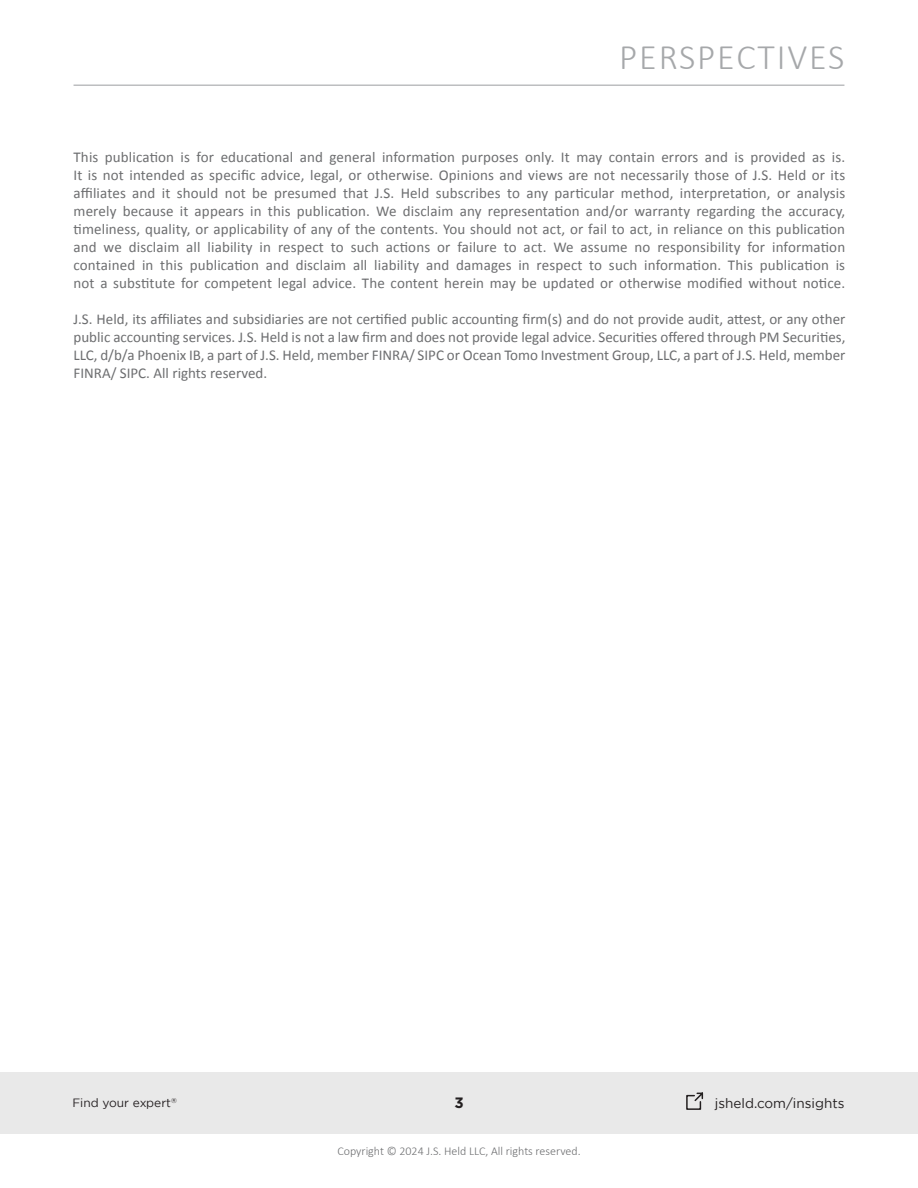
<style>
.page{position:relative;width:918px;height:1188px;background:#fff}
.page>*{position:absolute;margin:0;border:0;box-sizing:border-box;transform-origin:0 0}
.t1{font:300 36px "Calibri";letter-spacing:.05em;color:#a6a8aa}
.t2{font:15px/18px "Calibri";color:#6d6e70;text-align:justify}
.t3{font:700 15px "Gotham";color:#231f20}
.t4{font:13.5px "Gotham";color:#231f20}
.t5{font:300 12px "Calibri";color:#6d6e70}
.t6{font:12px "Gotham";color:#241f21}
.t7{font:7.05px "Gotham";color:#241f21}
</style>
<div class="page">
<div style="left:0;top:1072px;width:918px;height:62px;background:#e9e9e9"></div>
<svg style="left:686px;top:1092px;width:18px;height:18px"></svg>
<hr style="left:74px;top:85px;width:770px;height:1px;background:#a6a8ab">
<h1 class="t1" style="left:619px;top:35px;width:227px">PERSPECTIVES</h1>
<p class="t2" style="left:74px;top:147px;width:773px">This publication is for educational and general information purposes only. It may contain errors and is provided as is.<br>It is not intended as specific advice, legal, or otherwise. Opinions and views are not necessarily those of J.S. Held or its affiliates and it should not be presumed that J.S. Held subscribes to any particular method, interpretation, or analysis merely because it appears in this publication. We disclaim any representation and/or warranty regarding the accuracy, timeliness, quality, or applicability of any of the contents. You should not act, or fail to act, in reliance on this publication and we disclaim all liability in respect to such actions or failure to act. We assume no responsibility for information contained in this publication and disclaim all liability and damages in respect to such information. This publication is not a substitute for competent legal advice. The content herein may be updated or otherwise modified without notice.</p>
<p class="t2" style="left:74px;top:309px;width:773px">J.S. Held, its affiliates and subsidiaries are not certified public accounting firm(s) and do not provide audit, attest, or any other public accounting services. J.S. Held is not a law firm and does not provide legal advice. Securities offered through PM Securities, LLC, d/b/a Phoenix IB, a part of J.S. Held, member FINRA/ SIPC or Ocean Tomo Investment Group, LLC, a part of J.S. Held, member FINRA/ SIPC. All rights reserved.</p>
<p class="t6" style="left:72px;top:1096px;width:100px">Find your expert</p>
<p class="t3" style="left:454px;top:1093px;width:11px">3</p>
<p class="t7" style="left:171px;top:1096px;width:7px">®</p>
<p class="t5" style="left:337px;top:1144px;width:245px">Copyright © 2024 J.S. Held LLC, All rights reserved.</p>
<p class="t4" style="left:715px;top:1095px;width:131px">jsheld.com/insights</p>
</div>
